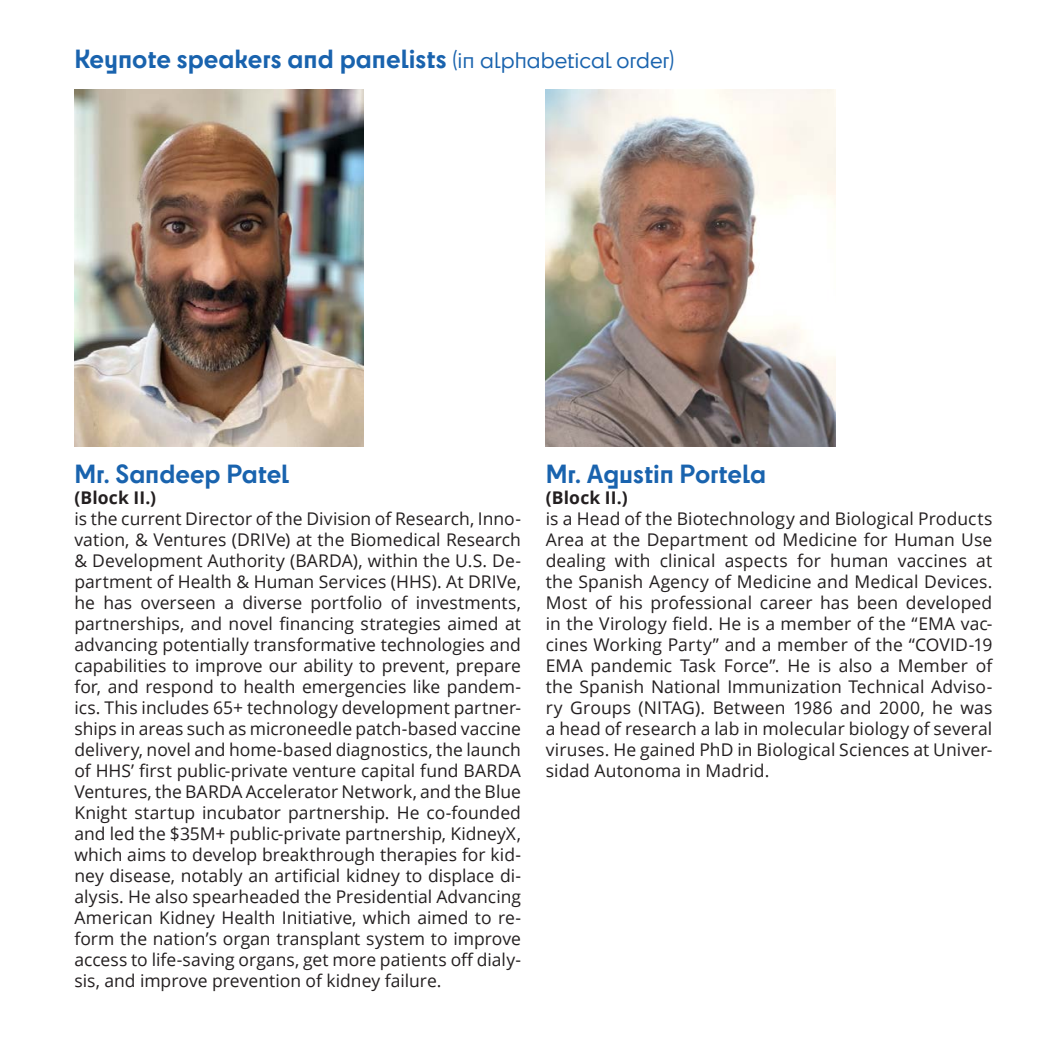
<style>
.page{position:relative;width:1042px;height:1042px;background:#fff}
.page>*{position:absolute;margin:0;border:0;box-sizing:border-box;transform-origin:0 0}
.t1{font:700 24.5px "Cy";letter-spacing:-.005em;color:#1963ae}
.t2{font:17.5px/21px "Open Sans";color:#231f20;text-align:justify}
.t3{font:700 17.5px "Open Sans";letter-spacing:.005em;color:#231f20}
.s1{font-weight:400;font-size:21px}
</style>
<div class="page">
<img style="left:74px;top:89px;width:290px;height:357px">
<img style="left:546px;top:89px;width:289px;height:357px">
<h1 class="t1" style="left:74px;top:41px;width:601px">Keynote speakers and panelists <span class="s1">(in alphabetical order)</span></h1>
<h1 class="t1" style="left:74px;top:455px;width:217px">Mr. Sandeep Patel</h1>
<p class="t3" style="left:74px;top:485px;width:83px">(Block II.)</p>
<p class="t2" style="left:74px;top:508px;width:448px">is the current Director of the Division of Research, Inno&shy;vation, &amp; Ventures (DRIVe) at the Biomedical Research &amp; Development Authority (BARDA), within the U.S. De&shy;partment of Health &amp; Human Services (HHS). At DRIVe, he has overseen a diverse portfolio of investments, partnerships, and novel financing strategies aimed at advancing potentially transformative technologies and capabilities to improve our ability to prevent, prepare for, and respond to health emergencies like pandem&shy;ics. This includes 65+ technology development partner&shy;ships in areas such as microneedle patch-based vaccine delivery, novel and home-based diagnostics, the launch of HHS’ first public-private venture capital fund BARDA Ventures, the BARDA Accelerator Network, and the Blue Knight startup incubator partnership. He co-founded and led the $35M+ public-private partnership, KidneyX, which aims to develop breakthrough therapies for kid&shy;ney disease, notably an artificial kidney to displace di&shy;alysis. He also spearheaded the Presidential Advancing American Kidney Health Initiative, which aimed to re&shy;form the nation’s organ transplant system to improve access to life-saving organs, get more patients off dialy&shy;sis, and improve prevention of kidney failure.</p>
<h1 class="t1" style="left:546px;top:455px;width:222px">Mr. Agustin Portela</h1>
<p class="t3" style="left:546px;top:485px;width:83px">(Block II.)</p>
<p class="t2" style="left:546px;top:508px;width:448px">is a Head of the Biotechnology and Biological Products Area at the Department od Medicine for Human Use dealing with clinical aspects for human vaccines at the Spanish Agency of Medicine and Medical Devices.<br>Most of his professional career has been developed in the Virology field. He is a member of the “EMA vac&shy;cines Working Party” and a member of the “COVID-19<br>EMA pandemic Task Force”. He is also a Member of the Spanish National Immunization Technical Adviso&shy;ry Groups (NITAG). Between 1986 and 2000, he was a head of research a lab in molecular biology of several viruses. He gained PhD in Biological Sciences at Univer&shy;sidad Autonoma in Madrid.</p>
</div>
